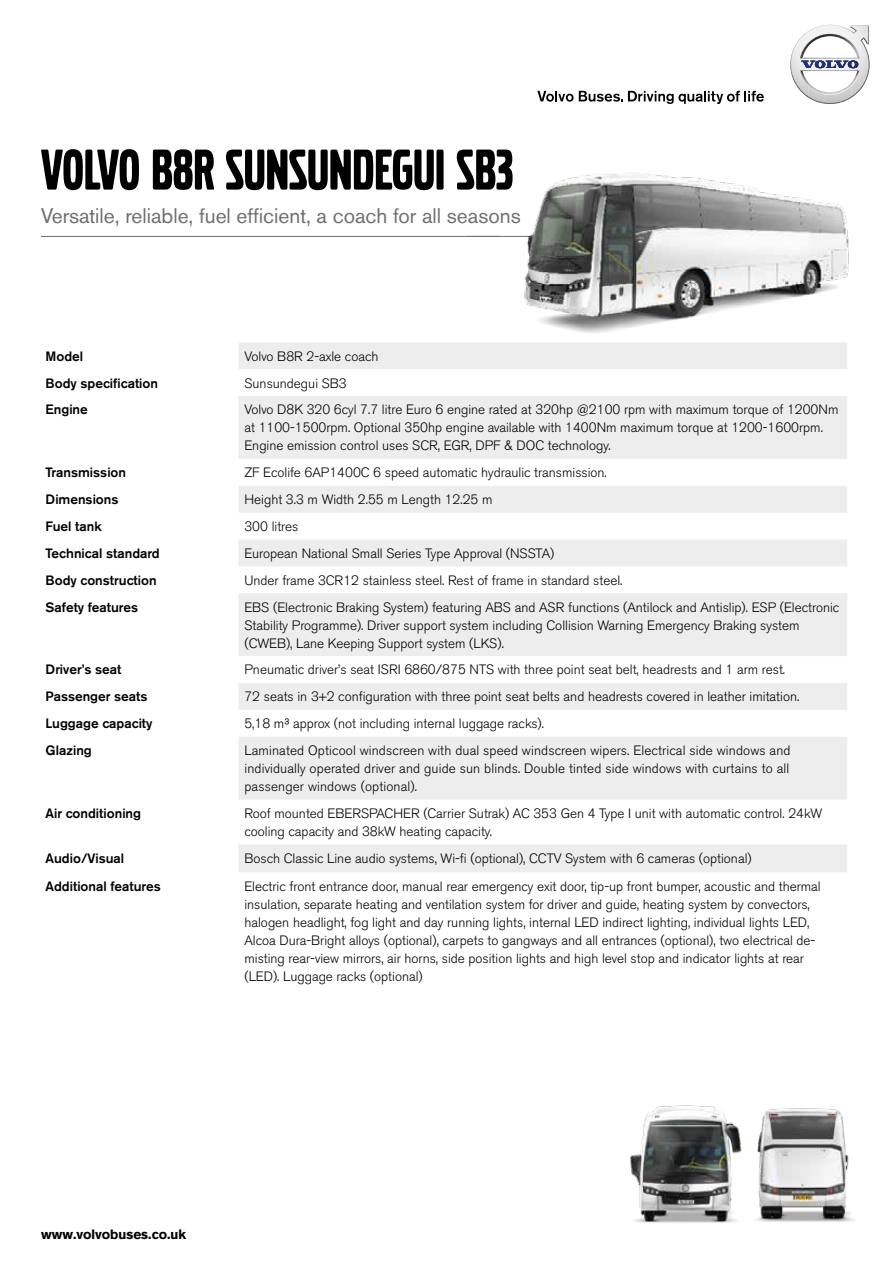
<style>
.page{position:relative;width:893px;height:1263px;background:#fff}
.page>*{position:absolute;margin:0;border:0;box-sizing:border-box;transform-origin:0 0}
.t1{font:60px "Volvo Broad Pro";color:#000}
.t2{font:21px "Volvo Sans Pro";color:#706f6f}
.t3{font:300 13.5px/18px "Volvo Sans Pro";color:#000}
.t4{font:500 13.5px "Volvo Sans Pro";color:#000}
.t5{font:700 13.5px "Volvo Sans Pro";color:#000}
</style>
<div class="page">
<svg style="left:537px;top:91px;width:227px;height:13px"></svg>
<svg style="left:790px;top:25px;width:79px;height:79px"></svg>
<img style="left:630px;top:1105px;width:103px;height:118px">
<img style="left:733px;top:1108px;width:122px;height:114px">
<hr style="left:41px;top:236px;width:530px;height:1px;background:#706f6f">
<img style="left:517px;top:173px;width:332px;height:160px">
<svg style="left:239px;top:342px;width:608px;height:530px;fill:#ededed"></svg>
<h1 class="t1" style="left:41px;top:142px;width:474px">VOLVO B8R SUNSUNDEGUI SB3</h1>
<h2 class="t2" style="left:41px;top:203px;width:481px">Versatile, reliable, fuel efficient, a coach for all seasons</h2>
<p class="t4" style="left:46px;top:348px;width:39px">Model</p>
<p class="t3" style="left:244px;top:347px;width:136px">Volvo B8R 2-axle coach</p>
<p class="t4" style="left:46px;top:375px;width:114px">Body specification</p>
<p class="t3" style="left:244px;top:374px;width:104px">Sunsundegui SB3</p>
<p class="t4" style="left:46px;top:401px;width:44px">Engine</p>
<p class="t3" style="left:244px;top:401px;width:595px">Volvo D8K 320 6cyl 7.7 litre Euro 6 engine rated at 320hp @2100 rpm with maximum torque of 1200Nm at 1100-1500rpm. Optional 350hp engine available with 1400Nm maximum torque at 1200-1600rpm.<br>Engine emission control uses SCR, EGR, DPF &amp; DOC technology.</p>
<p class="t4" style="left:46px;top:464px;width:82px">Transmission</p>
<p class="t3" style="left:244px;top:464px;width:364px">ZF Ecolife 6AP1400C 6 speed automatic hydraulic transmission.</p>
<p class="t4" style="left:46px;top:491px;width:74px">Dimensions</p>
<p class="t3" style="left:244px;top:491px;width:250px">Height 3.3 m Width 2.55 m Length 12.25 m</p>
<p class="t4" style="left:46px;top:518px;width:57px">Fuel tank</p>
<p class="t3" style="left:244px;top:517px;width:55px">300 litres</p>
<p class="t4" style="left:46px;top:545px;width:116px">Technical standard</p>
<p class="t3" style="left:244px;top:544px;width:311px">European National Small Series Type Approval (NSSTA)</p>
<p class="t4" style="left:46px;top:572px;width:113px">Body construction</p>
<p class="t3" style="left:244px;top:571px;width:379px">Under frame 3CR12 stainless steel. Rest of frame in standard steel.</p>
<p class="t4" style="left:46px;top:599px;width:94px">Safety features</p>
<p class="t3" style="left:244px;top:598px;width:596px">EBS (Electronic Braking System) featuring ABS and ASR functions (Antilock and Antislip). ESP (Electronic<br>Stability Programme). Driver support system including Collision Warning Emergency Braking system (CWEB), Lane Keeping Support system (LKS).</p>
<p class="t4" style="left:46px;top:661px;width:77px">Driver’s seat</p>
<p class="t3" style="left:244px;top:661px;width:542px">Pneumatic driver’s seat ISRI 6860/875 NTS with three point seat belt, headrests and 1 arm rest.</p>
<p class="t4" style="left:46px;top:688px;width:103px">Passenger seats</p>
<p class="t3" style="left:244px;top:688px;width:556px">72 seats in 3+2 configuration with three point seat belts and headrests covered in leather imitation.</p>
<p class="t4" style="left:46px;top:715px;width:108px">Luggage capacity</p>
<p class="t3" style="left:244px;top:715px;width:301px">5,18 m³ approx (not including internal luggage racks).</p>
<p class="t4" style="left:46px;top:742px;width:48px">Glazing</p>
<p class="t3" style="left:244px;top:741px;width:548px;text-align:justify">Laminated Opticool windscreen with dual speed windscreen wipers. Electrical side windows and individually operated driver and guide sun blinds. Double tinted side windows with curtains to all passenger windows (optional).</p>
<p class="t4" style="left:46px;top:805px;width:97px">Air conditioning</p>
<p class="t3" style="left:244px;top:804px;width:579px">Roof mounted EBERSPACHER (Carrier Sutrak) AC 353 Gen 4 Type I unit with automatic control. 24kW cooling capacity and 38kW heating capacity.</p>
<p class="t4" style="left:46px;top:850px;width:80px">Audio/Visual</p>
<p class="t3" style="left:244px;top:849px;width:509px">Bosch Classic Line audio systems, Wi-fi (optional), CCTV System with 6 cameras (optional)</p>
<p class="t4" style="left:46px;top:878px;width:117px">Additional features</p>
<p class="t3" style="left:244px;top:877px;width:578px">Electric front entrance door, manual rear emergency exit door, tip-up front bumper, acoustic and thermal insulation, separate heating and ventilation system for driver and guide, heating system by convectors, halogen headlight, fog light and day running lights, internal LED indirect lighting, individual lights LED, Alcoa Dura-Bright alloys (optional), carpets to gangways and all entrances (optional), two electrical de&shy;misting rear-view mirrors, air horns, side position lights and high level stop and indicator lights at rear (LED). Luggage racks (optional)</p>
<p class="t5" style="left:41px;top:1226px;width:147px">www.volvobuses.co.uk</p>
</div>
